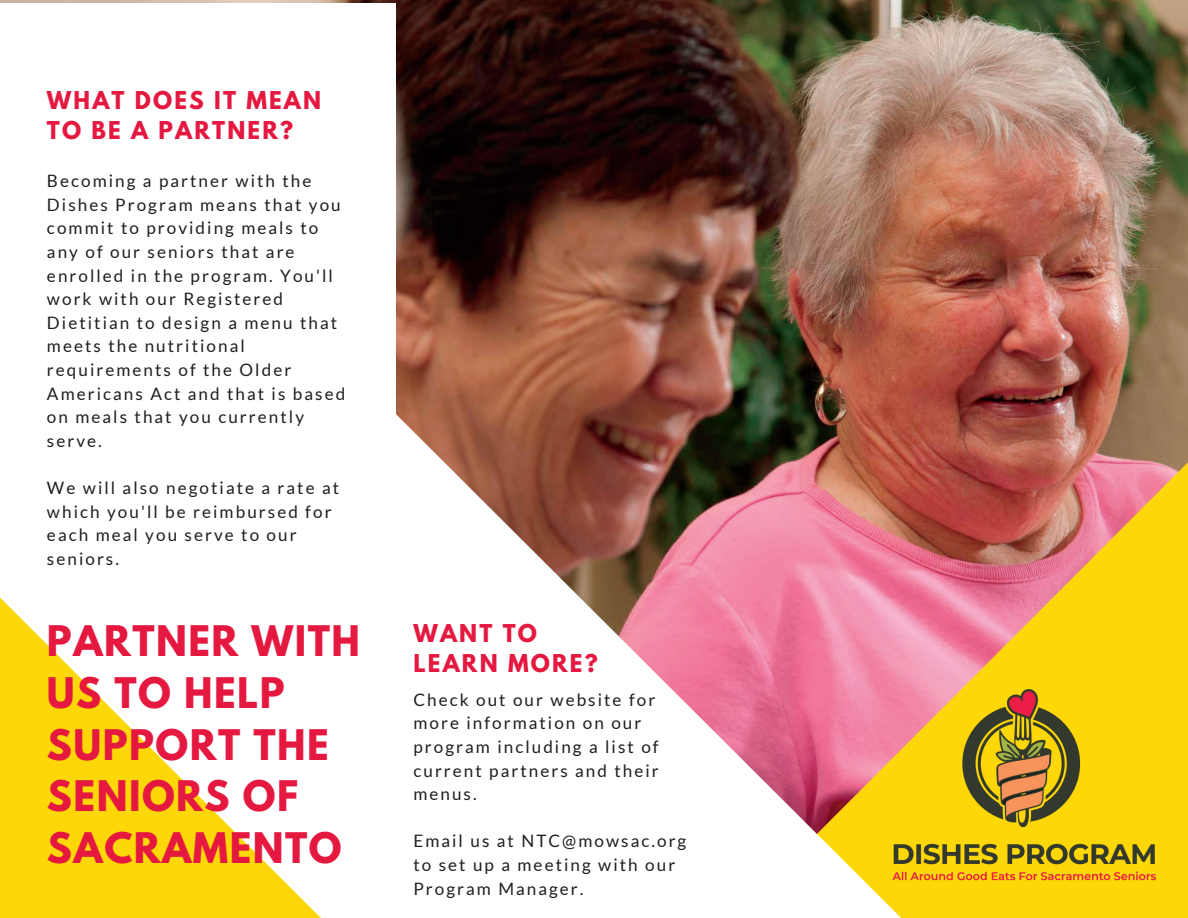
<style>
.page{position:relative;width:1188px;height:918px;background:#fff}
.page>*{position:absolute;margin:0;border:0;box-sizing:border-box;transform-origin:0 0}
.t1{font:700 37.35px/51.8px "League Spartan";letter-spacing:.04em;color:#e51840}
.t2{font:700 21.75px/30.3px "League Spartan";letter-spacing:.1em;color:#e51840}
.t3{font:17.1px/23.7px "Lato";letter-spacing:.12em;color:#1f1f1f}
</style>
<div class="page">
<img style="left:922px;top:0;width:266px;height:448px">
<svg style="left:922px;top:448px;width:266px;height:204px;background:#dc8d4f"></svg>
<img style="left:0;top:0;width:922px;height:877px">
<svg style="left:0;top:598px;width:322px;height:320px"></svg>
<img style="left:860px;top:652px;width:328px;height:266px">
<div style="left:0;top:3px;width:396px;height:547px;background:#fff"></div>
<p class="t2" style="left:47px;top:88px;width:276px">WHAT DOES IT MEAN<br>TO BE A PARTNER?</p>
<p class="t3" style="left:47px;top:169px;width:300px">Becoming a partner with the<br>Dishes Program means that you commit to providing meals to any of our seniors that are enrolled in the program. You'll work with our Registered<br>Dietitian to design a menu that meets the nutritional requirements of the Older<br>Americans Act and that is based on meals that you currently serve.</p>
<p class="t3" style="left:47px;top:476px;width:294px">We will also negotiate a rate at which you'll be reimbursed for each meal you serve to our seniors.</p>
<h1 class="t1" style="left:47px;top:620px;width:315px">PARTNER WITH<br>US TO HELP<br>SUPPORT THE<br>SENIORS OF<br>SACRAMENTO</h1>
<p class="t2" style="left:413px;top:621px;width:186px">WANT TO<br>LEARN MORE?</p>
<p class="t3" style="left:413px;top:687px;width:247px">Check out our website for more information on our program including a list of current partners and their menus.</p>
<p class="t3" style="left:413px;top:829px;width:274px">Email us at NTC@mowsac.org to set up a meeting with our<br>Program Manager.</p>
</div>
